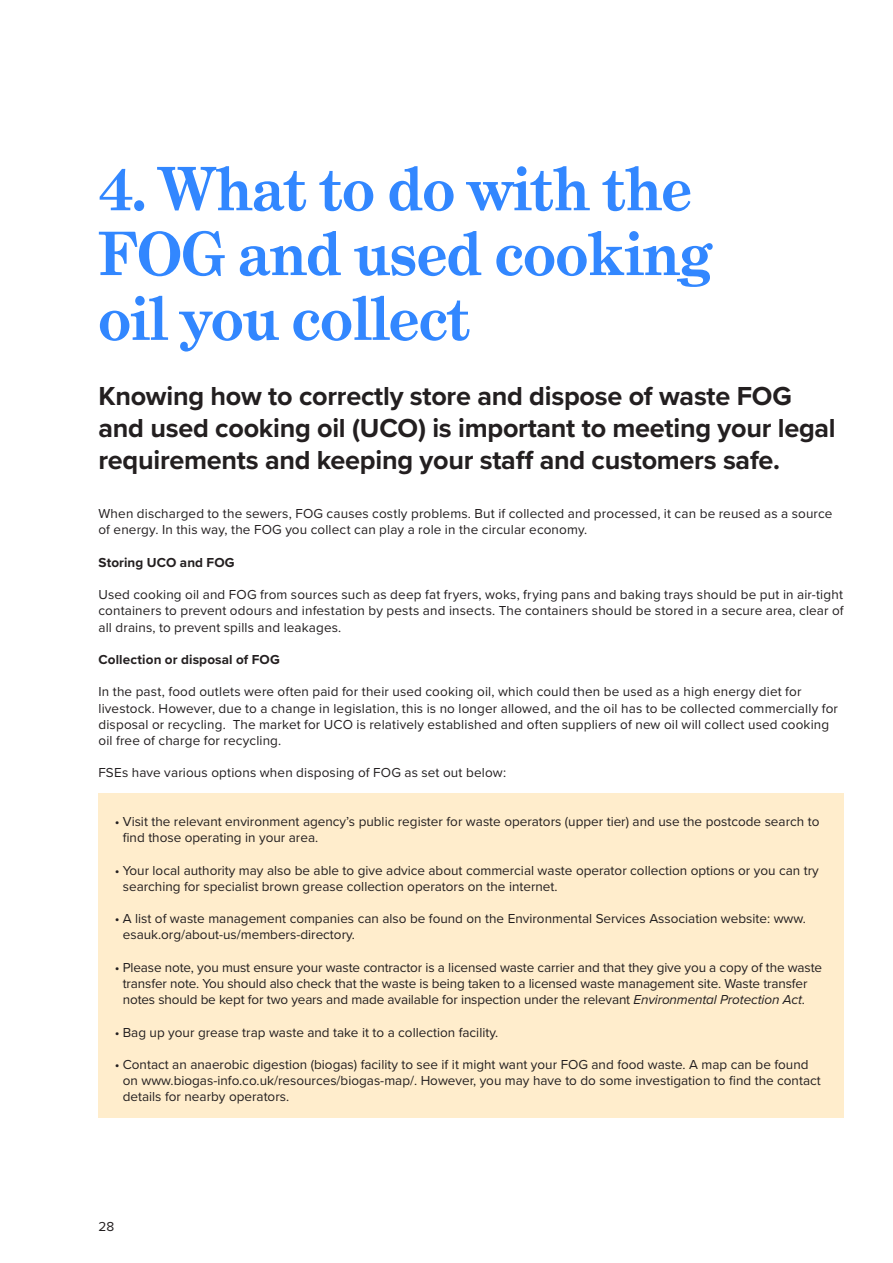
<style>
.page{position:relative;width:893px;height:1263px;background:#fff}
.page>*{position:absolute;margin:0;border:0;box-sizing:border-box;transform-origin:0 0}
._40pt_section_header{font:700 60px/64.8px "Grad";color:#3287ff}
._18pt_sub_heading_Pr{font:700 27px/32.4px "Proxima Nova";letter-spacing:-.01em;color:#231f20}
.t1{font:13.5px/16.2px "Proxima Nova";color:#231f20}
.t2{font:700 13.5px "Proxima Nova";letter-spacing:.01em;color:#231f20}
.s1{font-style:italic}
</style>
<div class="page">
<div style="left:98px;top:793px;width:746px;height:324px;background:#ffedcc"></div>
<p class="_40pt_section_header" style="left:98px;top:157px;width:616px">4. What to do with the<br>FOG and used cooking oil you collect</p>
<p class="_18pt_sub_heading_Pr" style="left:98px;top:379px;width:739px">Knowing how to correctly store and dispose of waste FOG and used cooking oil (UCO) is important to meeting your legal requirements and keeping your staff and customers safe.</p>
<p class="t1" style="left:98px;top:505px;width:735px">When discharged to the sewers, FOG causes costly problems. But if collected and processed, it can be reused as a source of energy. In this way, the FOG you collect can play a role in the circular economy.</p>
<p class="t2" style="left:98px;top:552px;width:138px">Storing UCO and FOG</p>
<p class="t1" style="left:98px;top:586px;width:747px;text-align:justify">Used cooking oil and FOG from sources such as deep fat fryers, woks, frying pans and baking trays should be put in air-tight containers to prevent odours and infestation by pests and insects. The containers should be stored in a secure area, clear of all drains, to prevent spills and leakages.</p>
<p class="t2" style="left:98px;top:649px;width:183px">Collection or disposal of FOG</p>
<p class="t1" style="left:98px;top:683px;width:741px">In the past, food outlets were often paid for their used cooking oil, which could then be used as a high energy diet for livestock. However, due to a change in legislation, this is no longer allowed, and the oil has to be collected commercially for disposal or recycling. The market for UCO is relatively established and often suppliers of new oil will collect used cooking oil free of charge for recycling.</p>
<p class="t1" style="left:98px;top:764px;width:409px">FSEs have various options when disposing of FOG as set out below:</p>
<p class="t1" style="left:123px;top:813px;width:698px;text-indent:-8px">• Visit the relevant environment agency’s public register for waste operators (upper tier) and use the postcode search to find those operating in your area.</p>
<p class="t1" style="left:123px;top:861px;width:697px;text-indent:-8px">• Your local authority may also be able to give advice about commercial waste operator collection options or you can try searching for specialist brown grease collection operators on the internet.</p>
<p class="t1" style="left:123px;top:910px;width:685px;text-indent:-8px">• A list of waste management companies can also be found on the Environmental Services Association website: www. esauk.org/about-us/members-directory.</p>
<p class="t1" style="left:123px;top:958px;width:701px;text-indent:-8px">• Please note, you must ensure your waste contractor is a licensed waste carrier and that they give you a copy of the waste transfer note. You should also check that the waste is being taken to a licensed waste management site. Waste transfer notes should be kept for two years and made available for inspection under the relevant <span class="s1">Environmental Protection Act</span>.</p>
<p class="t1" style="left:115px;top:1023px;width:385px">• Bag up your grease trap waste and take it to a collection facility.</p>
<p class="t1" style="left:123px;top:1056px;width:699px;text-indent:-8px">• Contact an anaerobic digestion (biogas) facility to see if it might want your FOG and food waste. A map can be found on www.biogas-info.co.uk/resources/biogas-map/. However, you may have to do some investigation to find the contact details for nearby operators.</p>
<p class="t1" style="left:98px;top:1218px;width:17px">28</p>
</div>
